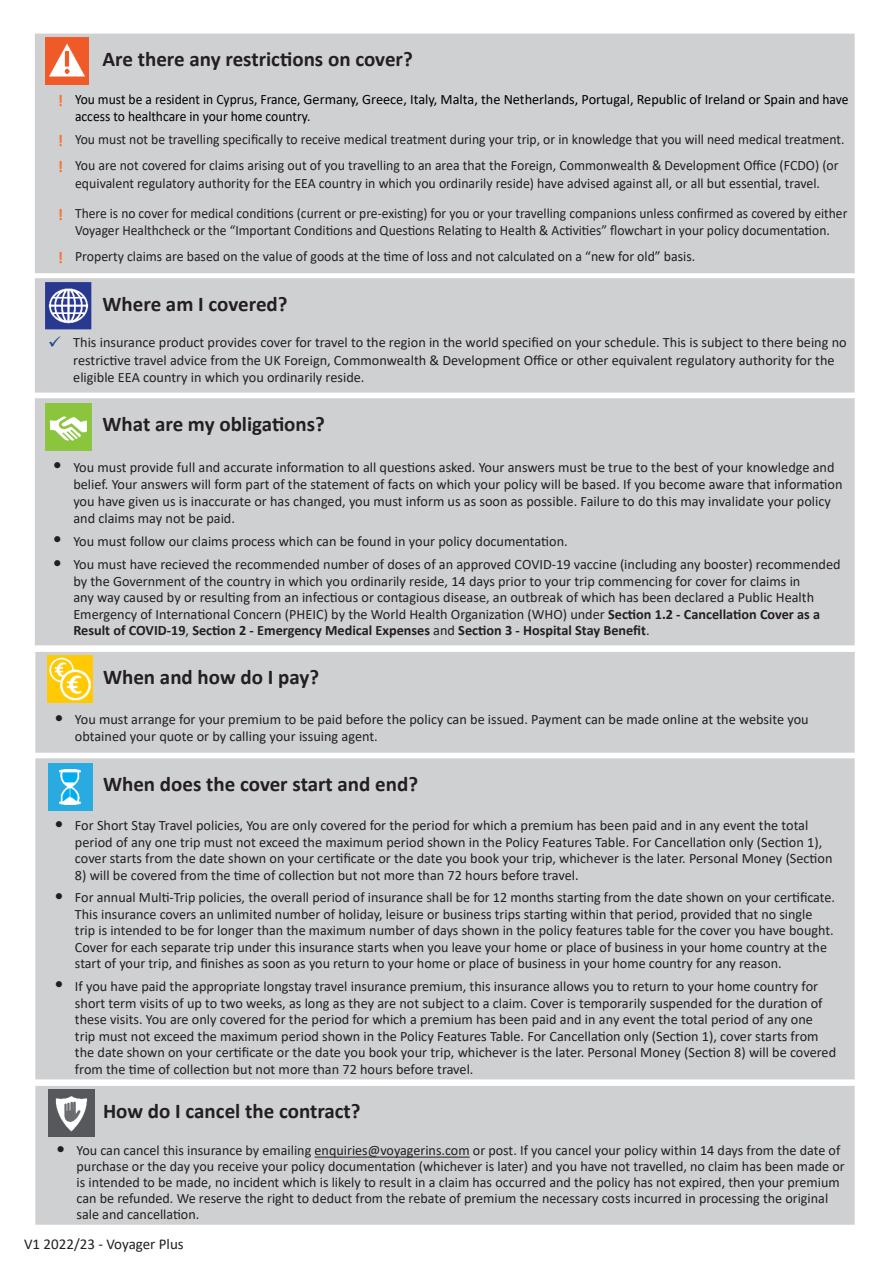
<style>
.page{position:relative;width:893px;height:1263px;background:#fff}
.page>*{position:absolute;margin:0;border:0;box-sizing:border-box;transform-origin:0 0}
.t1{font:700 21px "Calibri";color:#231f20}
.t2{font:700 16.5px "Calibri";color:#f37739}
.t3{font:15px "Calibri";color:#231f20}
.t4{font:14.25px/16.5px "Calibri";color:#231f20}
.t5{font:14.25px/17.1px "Calibri";color:#231f20;scale:.95 1}
.t6{font:14.25px/17.1px "Calibri";color:#000;scale:.95 1}
.t7{font:14.25px "Calibri";color:#231f20;scale:.96 1}
.t8{font:10.5px "Wingdings";color:#231f20}
.s1{font-weight:700}
</style>
<div class="page">
<div style="left:36px;top:34px;width:818px;height:238px;background:#cfd0d2"></div>
<div style="left:35px;top:34px;width:820px;height:239px;border:2px solid #cfd0d2"></div>
<div style="left:36px;top:279px;width:818px;height:113px;background:#cfd0d2"></div>
<div style="left:35px;top:278px;width:820px;height:115px;border:2px solid #cfd0d2"></div>
<img style="left:46px;top:282px;width:45px;height:47px">
<div style="left:36px;top:399px;width:818px;height:245px;background:#cfd0d2"></div>
<div style="left:35px;top:398px;width:820px;height:247px;border:2px solid #cfd0d2"></div>
<img style="left:46px;top:404px;width:45px;height:47px">
<div style="left:36px;top:653px;width:818px;height:99px;background:#cfd0d2"></div>
<div style="left:35px;top:652px;width:820px;height:101px;border:2px solid #cfd0d2"></div>
<img style="left:48px;top:655px;width:45px;height:47px">
<div style="left:36px;top:759px;width:818px;height:320px;background:#cfd0d2"></div>
<div style="left:35px;top:758px;width:820px;height:321px;border:2px solid #cfd0d2"></div>
<img style="left:48px;top:763px;width:45px;height:47px">
<div style="left:36px;top:1087px;width:818px;height:137px;background:#cfd0d2"></div>
<div style="left:35px;top:1086px;width:820px;height:139px;border:2px solid #cfd0d2"></div>
<img style="left:49px;top:1089px;width:45px;height:48px">
<hr style="left:315px;top:1156px;width:155px;height:1px;background:#231f20">
<img style="left:46px;top:38px;width:43px;height:47px">
<p class="t1" style="left:103px;top:44px;width:312px">Are there any restrictions on cover?</p>
<p class="t2" style="left:58px;top:89px;width:7px">!</p>
<p class="t6" style="left:75px;top:91px;width:816px">You must be a resident in Cyprus, France, Germany, Greece, Italy, Malta, the Netherlands, Portugal, Republic of Ireland or Spain and have access to healthcare in your home country.</p>
<p class="t2" style="left:58px;top:129px;width:7px">!</p>
<p class="t7" style="left:75px;top:129px;width:803px">You must not be travelling specifically to receive medical treatment during your trip, or in knowledge that you will need medical treatment.</p>
<p class="t2" style="left:58px;top:155px;width:7px">!</p>
<p class="t4" style="left:75px;top:157px;width:765px;line-height:17.1px">You are not covered for claims arising out of you travelling to an area that the Foreign, Commonwealth &amp; Development Office (FCDO) (or equivalent regulatory authority for the EEA country in which you ordinarily reside) have advised against all, or all but essential, travel.</p>
<p class="t2" style="left:58px;top:202px;width:7px">!</p>
<p class="t5" style="left:75px;top:204px;width:814px">There is no cover for medical conditions (current or pre-existing) for you or your travelling companions unless confirmed as covered by either<br>Voyager Healthcheck or the “Important Conditions and Questions Relating to Health &amp; Activities” flowchart in your policy documentation.</p>
<p class="t2" style="left:58px;top:246px;width:7px">!</p>
<p class="t4" style="left:75px;top:248px;width:622px">Property claims are based on the value of goods at the time of loss and not calculated on a “new for old” basis.</p>
<p class="t1" style="left:103px;top:289px;width:186px">Where am I covered?</p>
<p class="t4" style="left:73px;top:334px;width:775px;line-height:17.1px">This insurance product provides cover for travel to the region in the world specified on your schedule. This is subject to there being no restrictive travel advice from the UK Foreign, Commonwealth &amp; Development Office or other equivalent regulatory authority for the eligible EEA country in which you ordinarily reside.</p>
<p class="t1" style="left:103px;top:409px;width:224px">What are my obligations?</p>
<p class="t8" style="left:54px;top:460px;width:9px">●</p>
<p class="t4" style="left:73px;top:458px;width:771px;line-height:17.1px">You must provide full and accurate information to all questions asked. Your answers must be true to the best of your knowledge and belief. Your answers will form part of the statement of facts on which your policy will be based. If you become aware that information you have given us is inaccurate or has changed, you must inform us as soon as possible. Failure to do this may invalidate your policy and claims may not be paid.</p>
<p class="t8" style="left:54px;top:534px;width:9px">●</p>
<p class="t4" style="left:73px;top:532px;width:496px">You must follow our claims process which can be found in your policy documentation.</p>
<p class="t8" style="left:54px;top:557px;width:9px">●</p>
<p class="t4" style="left:73px;top:556px;width:769px">You must have recieved the recommended number of doses of an approved COVID-19 vaccine (including any booster) recommended by the Government of the country in which you ordinarily reside, 14 days prior to your trip commencing for cover for claims in<br>any way caused by or resulting from an infectious or contagious disease, an outbreak of which has been declared a Public Health Emergency of International Concern (PHEIC) by the World Health Organization (WHO) under <span class="s1">Section 1.2 - Cancellation Cover as a Result of COVID-19</span>, <span class="s1">Section 2 - Emergency Medical Expenses</span> and <span class="s1">Section 3 - Hospital Stay Benefit</span>.</p>
<p class="t1" style="left:103px;top:663px;width:218px">When and how do I pay?</p>
<p class="t8" style="left:55px;top:712px;width:9px">●</p>
<p class="t4" style="left:75px;top:711px;width:735px;line-height:17.1px">You must arrange for your premium to be paid before the policy can be issued. Payment can be made online at the website you obtained your quote or by calling your issuing agent.</p>
<p class="t1" style="left:103px;top:769px;width:317px">When does the cover start and end?</p>
<p class="t8" style="left:55px;top:818px;width:9px">●</p>
<p class="t4" style="left:75px;top:817px;width:759px">For Short Stay Travel policies, You are only covered for the period for which a premium has been paid and in any event the total period of any one trip must not exceed the maximum period shown in the Policy Features Table. For Cancellation only (Section 1), cover starts from the date shown on your certificate or the date you book your trip, whichever is the later. Personal Money (Section</p>
<p class="t4" style="left:75px;top:866px;width:505px">8) will be covered from the time of collection but not more than 72 hours before travel.</p>
<p class="t8" style="left:55px;top:890px;width:9px">●</p>
<p class="t4" style="left:75px;top:889px;width:762px">For annual Multi-Trip policies, the overall period of insurance shall be for 12 months starting from the date shown on your certificate.<br>This insurance covers an unlimited number of holiday, leisure or business trips starting within that period, provided that no single trip is intended to be for longer than the maximum number of days shown in the policy features table for the cover you have bought.<br>Cover for each separate trip under this insurance starts when you leave your home or place of business in your home country at the start of your trip, and finishes as soon as you return to your home or place of business in your home country for any reason.</p>
<p class="t8" style="left:55px;top:979px;width:9px">●</p>
<p class="t4" style="left:75px;top:978px;width:763px">If you have paid the appropriate longstay travel insurance premium, this insurance allows you to return to your home country for short term visits of up to two weeks, as long as they are not subject to a claim. Cover is temporarily suspended for the duration of these visits. You are only covered for the period for which a premium has been paid and in any event the total period of any one trip must not exceed the maximum period shown in the Policy Features Table. For Cancellation only (Section 1), cover starts from the date shown on your certificate or the date you book your trip, whichever is the later. Personal Money (Section 8) will be covered from the time of collection but not more than 72 hours before travel.</p>
<p class="t1" style="left:103px;top:1096px;width:259px">How do I cancel the contract?</p>
<p class="t8" style="left:57px;top:1143px;width:9px">●</p>
<p class="t4" style="left:77px;top:1142px;width:770px;line-height:15.8px">You can cancel this insurance by emailing enquiries@voyagerins.com or post. If you cancel your policy within 14 days from the date of purchase or the day you receive your policy documentation (whichever is later) and you have not travelled, no claim has been made or is intended to be made, no incident which is likely to result in a claim has occurred and the policy has not expired, then your premium can be refunded. We reserve the right to deduct from the rebate of premium the necessary costs incurred in processing the original sale and cancellation.</p>
<p class="t3" style="left:24px;top:1233px;width:161px">V1 2022/23 - Voyager Plus</p>
</div>
